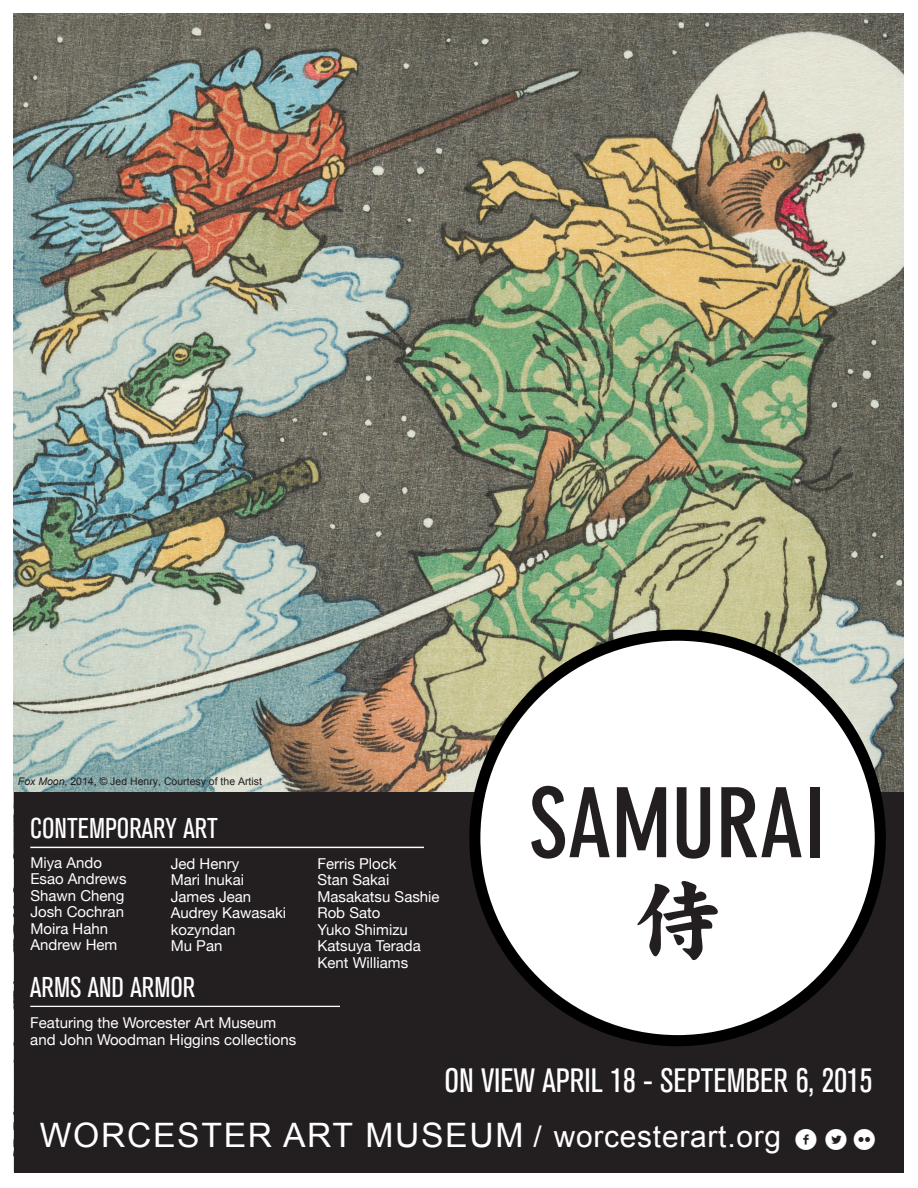
<style>
.page{position:relative;width:918px;height:1188px;background:#fff}
.page>*{position:absolute;margin:0;border:0;box-sizing:border-box;transform-origin:0 0}
.t1{font:700 condensed 95.1px "DIN Neuzeit Grotesk";color:#231f20}
.t2{font:33.75px "Arial";letter-spacing:.05em;color:#fff}
.t3{font:condensed 33.6px "Akzidenz Grotesk BE";color:#fff}
.t4{font:condensed 28.5px "Akzidenz Grotesk BE";color:#fff}
.t5{font:15px/16.5px "Helvetica Neue";color:#fff}
.t6{font:10.5px "Arial";color:#231f20}
.s1{font-style:italic}
.s2{font-size:30px}
</style>
<div class="page">
<img style="left:14px;top:13px;width:890px;height:780px">
<div style="left:14px;top:793px;width:890px;height:380px;background:#231f20"></div>
<hr style="left:30px;top:847px;width:394px;height:1px;background:#fff">
<hr style="left:30px;top:1006px;width:310px;height:1px;background:#fff">
<div style="left:475px;top:635px;width:405px;height:406px;background:#fff;border-radius:50%"></div>
<div style="left:469px;top:630px;width:417px;height:416px;border:11px solid #000;border-radius:50%"></div>
<svg style="left:637px;top:881px;width:81px;height:79px"></svg>
<p class="t6" style="left:18px;top:774px;width:246px"><span class="s1">Fox Moon</span>, 2014, © Jed Henry, Courtesy of the Artist</p>
<h3 class="t4" style="left:30px;top:812px;width:189px">CONTEMPORARY ART</h3>
<p class="t5" style="left:30px;top:855px;width:98px">Miya Ando<br>Esao Andrews<br>Shawn Cheng<br>Josh Cochran<br>Moira Hahn<br>Andrew Hem</p>
<p class="t5" style="left:317px;top:856px;width:124px">Ferris Plock<br>Stan Sakai<br>Masakatsu Sashie<br>Rob Sato<br>Yuko Shimizu<br>Katsuya Terada<br>Kent Williams</p>
<p class="t5" style="left:171px;top:856px;width:117px">Jed Henry<br>Mari Inukai<br>James Jean<br>Audrey Kawasaki kozyndan<br>Mu Pan</p>
<h3 class="t4" style="left:30px;top:971px;width:166px">ARMS AND ARMOR</h3>
<p class="t5" style="left:30px;top:1015px;width:267px">Featuring the Worcester Art Museum and John Woodman Higgins collections</p>
<h1 class="t1" style="left:529px;top:768px;width:299px">SAMURAI</h1>
<h3 class="t3" style="left:445px;top:1061px;width:429px">ON VIEW APRIL 18 - SEPTEMBER 6, 2015</h3>
<h2 class="t2" style="left:40px;top:1113px;width:838px">WORCESTER ART MUSEUM <span class="s2">/ worcesterart.org</span> <sub>f</sub> <sub>ln</sub></h2>
</div>
